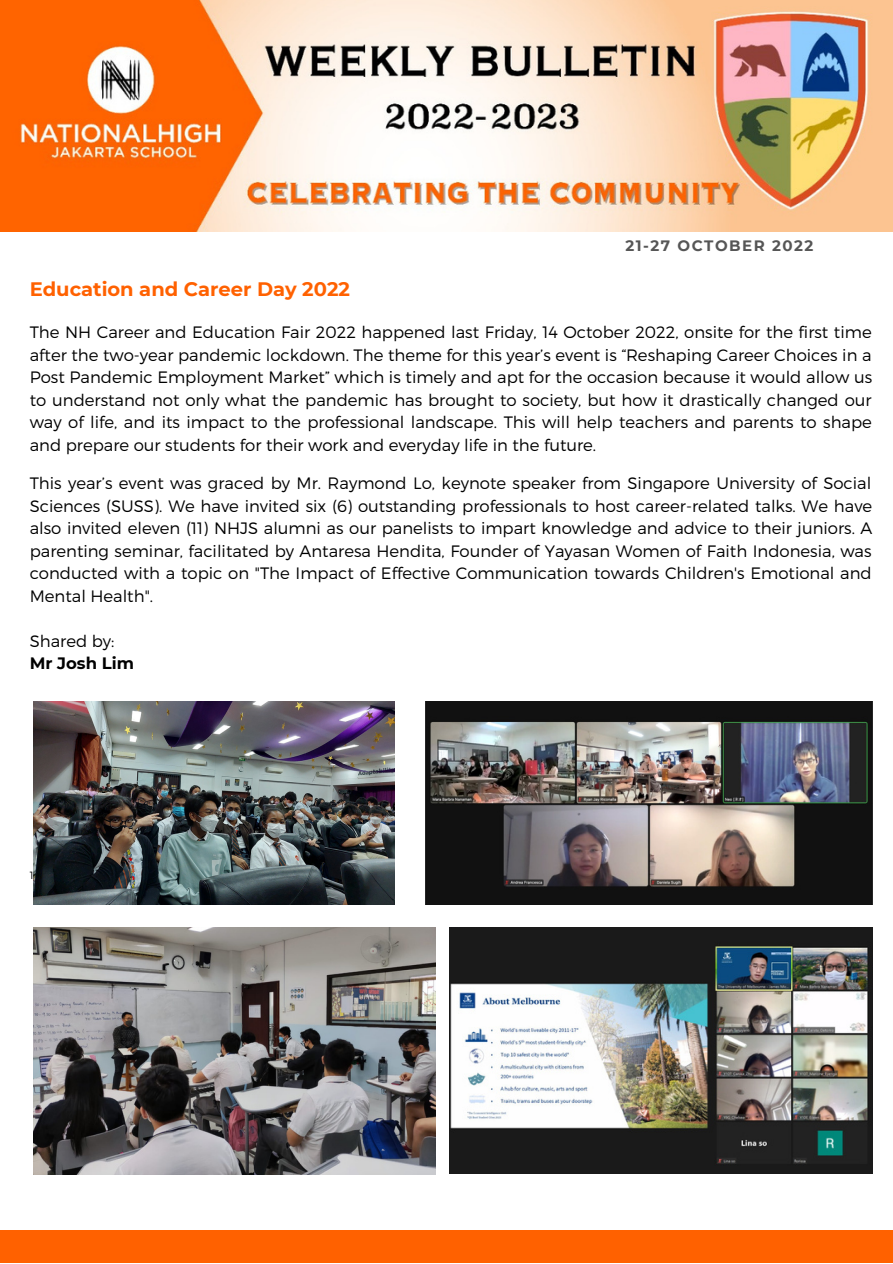
<style>
.page{position:relative;width:893px;height:1264px;background:#fff}
.page>*{position:absolute;margin:0;border:0;box-sizing:border-box;transform-origin:0 0}
.t1{font:700 19.5px "Montserrat";color:#ff6100}
.t2{font:300 16.5px/22.5px "Montserrat";color:#000;text-align:justify}
.t3{font:700 16.5px "Montserrat";color:#000}
.t4{font:700 15px "Montserrat";letter-spacing:.1em;color:#565656}
.t5{font:300 10.5px "Montserrat";color:#000}
</style>
<div class="page">
<div style="left:0;top:1230px;width:892px;height:32px;background:#ff6100"></div>
<img style="left:0;top:0;width:892px;height:231px">
<img style="left:34px;top:701px;width:360px;height:203px">
<img style="left:425px;top:701px;width:446px;height:203px">
<img style="left:34px;top:927px;width:401px;height:247px">
<img style="left:450px;top:927px;width:422px;height:246px">
<p class="t1" style="left:30px;top:277px;width:322px">Education and Career Day 2022</p>
<p class="t4" style="left:625px;top:237px;width:189px">21-27 OCTOBER 2022</p>
<p class="t2" style="left:30px;top:320px;width:843px">The NH Career and Education Fair 2022 happened last Friday, 14 October 2022, onsite for the first time after the two-year pandemic lockdown. The theme for this year’s event is “Reshaping Career Choices in a Post Pandemic Employment Market” which is timely and apt for the occasion because it would allow us to understand not only what the pandemic has brought to society, but how it drastically changed our way of life, and its impact to the professional landscape. This will help teachers and parents to shape and prepare our students for their work and everyday life in the future.</p>
<p class="t2" style="left:30px;top:471px;width:844px">This year’s event was graced by Mr. Raymond Lo, keynote speaker from Singapore University of Social Sciences (SUSS). We have invited six (6) outstanding professionals to host career-related talks. We have also invited eleven (11) NHJS alumni as our panelists to impart knowledge and advice to their juniors. A parenting seminar, facilitated by Antaresa Hendita, Founder of Yayasan Women of Faith Indonesia, was conducted with a topic on "The Impact of Effective Communication towards Children's Emotional and Mental Health".</p>
<p class="t2" style="left:30px;top:628px;width:86px">Shared by:</p>
<p class="t3" style="left:30px;top:653px;width:106px">Mr Josh Lim</p>
<p class="t5" style="left:30px;top:868px;width:5px">1</p>
</div>
